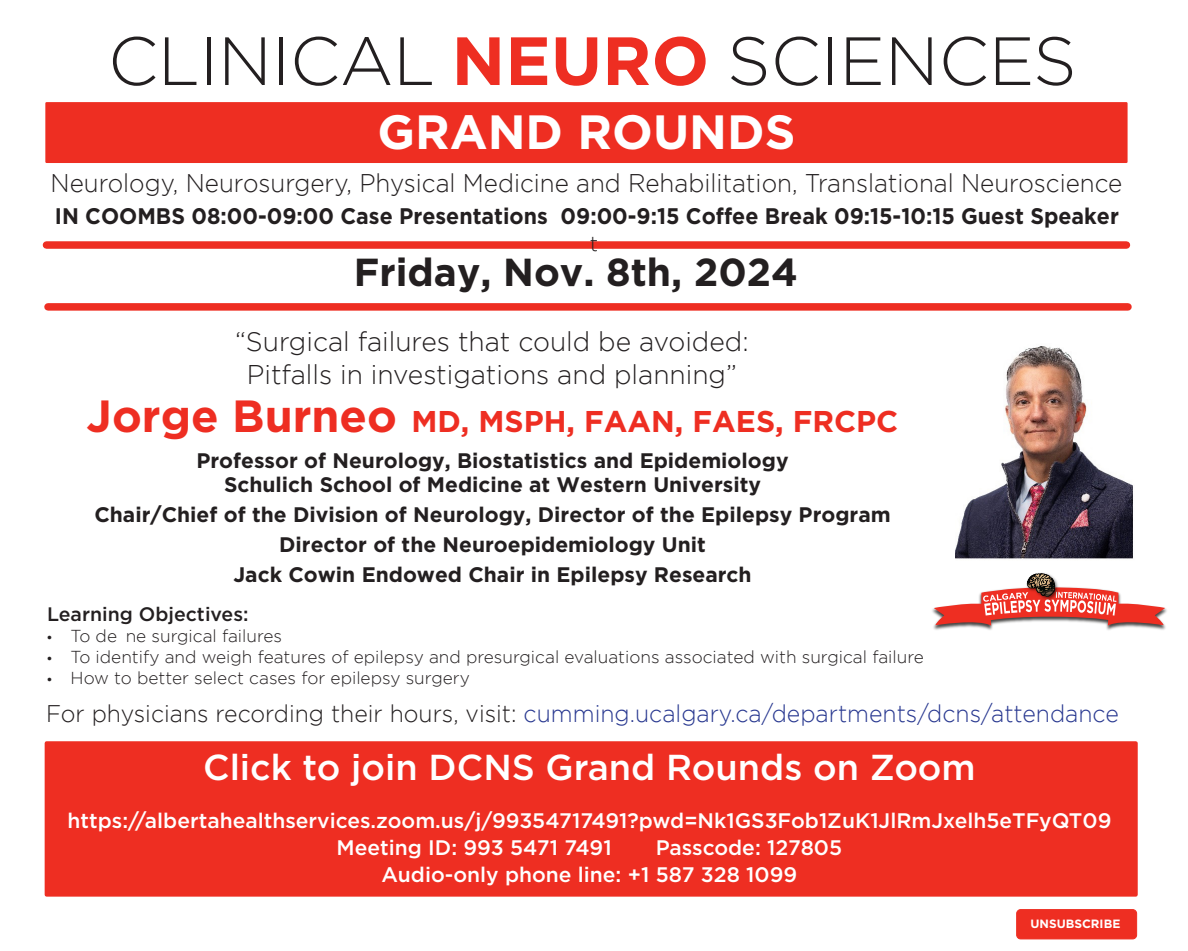
<style>
.page{position:relative;width:1188px;height:951px;background:#fff}
.page>*{position:absolute;margin:0;border:0;box-sizing:border-box;transform-origin:0 0}
.t1{font:700 48px "Gotham";color:#fff}
.t2{font:700 39px "Gotham";color:#231f20}
.t3{font:500 36px "Gotham";color:#fff}
.t4{font:700 30px "Gotham";color:#ee2e22}
.t5{font:300 27px/32.4px "Gotham";color:#231f20;text-align:center}
.t6{font:300 25.5px "Gotham";color:#231f20;scale:.95 1}
.t7{font:300 24px "Gotham";color:#283890;scale:.96 1}
.t8{font:700 22.5px "Gotham";color:#231f20;scale:.95 1}
.t9{font:700 21px/30px "Gotham";color:#231f20;text-align:center}
.t10{font:500 21px/27px "Gotham";color:#fff}
.t11{font:300 21px "Gotham";color:#231f20}
.t12{font:500 19.5px "Gotham";color:#231f20}
.t13{font:300 17.25px "Gotham";color:#231f20}
.t14{font:700 12px "Gotham";color:#fff}
.s1{font-size:45px}
.s2{font-family:"Myriad Pro";font-weight:400}
.s3{color:#231f20}
</style>
<div class="page">
<div style="left:46px;top:241px;width:1080px;height:8px;background:#ee2e22"></div>
<div style="left:48px;top:303px;width:1080px;height:7px;background:#ee2e22"></div>
<div style="left:45px;top:102px;width:1083px;height:61px;background:#ee2e22;border:2px solid #ee2e22"></div>
<div style="left:45px;top:741px;width:1093px;height:155px;background:#ee2e22;border:4px solid #ee2e22"></div>
<svg style="left:113px;top:37px;width:43px;height:49px"></svg>
<svg style="left:165px;top:37px;width:31px;height:48px"></svg>
<hr style="left:207px;top:37px;width:4px;height:48px;background:#231f20">
<svg style="left:225px;top:37px;width:40px;height:48px"></svg>
<hr style="left:279px;top:37px;width:4px;height:48px;background:#231f20">
<svg style="left:295px;top:37px;width:42px;height:49px"></svg>
<svg style="left:343px;top:37px;width:48px;height:48px"></svg>
<svg style="left:400px;top:37px;width:32px;height:48px"></svg>
<svg style="left:731px;top:37px;width:35px;height:49px"></svg>
<svg style="left:776px;top:37px;width:42px;height:49px"></svg>
<hr style="left:828px;top:37px;width:4px;height:48px;background:#231f20">
<svg style="left:846px;top:37px;width:35px;height:48px"></svg>
<svg style="left:892px;top:37px;width:40px;height:48px"></svg>
<svg style="left:944px;top:37px;width:42px;height:49px"></svg>
<svg style="left:996px;top:37px;width:34px;height:48px"></svg>
<svg style="left:1037px;top:37px;width:35px;height:49px"></svg>
<svg style="left:457px;top:37px;width:43px;height:48px"></svg>
<svg style="left:511px;top:37px;width:36px;height:48px"></svg>
<svg style="left:556px;top:37px;width:41px;height:49px"></svg>
<svg style="left:608px;top:37px;width:41px;height:48px"></svg>
<svg style="left:655px;top:37px;width:51px;height:49px"></svg>
<div style="left:1017px;top:909px;width:120px;height:29px;background:#ee2e22;border-radius:4px"></div>
<div style="left:1016px;top:908px;width:121px;height:30px;border:1px solid #ee2e22;border-radius:4px"></div>
<img style="left:955px;top:346px;width:178px;height:213px">
<img style="left:932px;top:608px;width:235px;height:22px">
<svg style="left:934px;top:573px;width:231px;height:52px"></svg>
<h1 class="t1" style="left:377px;top:104px;width:420px">GRAND ROUNDS</h1>
<p class="t6" style="left:51px;top:168px;width:1130px">Neurology, Neurosurgery, Physical Medicine and Rehabilitation, Translational Neuroscience</p>
<p class="t8" style="left:55px;top:203px;width:1122px">IN COOMBS 08:00-09:00 Case Presentations 09:00-9:15 Coffee Break 09:15-10:15 Guest Speaker</p>
<p class="t11" style="left:590px;top:232px;width:10px">t</p>
<h2 class="t2" style="left:354px;top:249px;width:446px">Friday, Nov. 8th, 2024</h2>
<p class="t5" style="left:235px;top:325px;width:515px">“Surgical failures that could be avoided:<br>Pitfalls in investigations and planning”</p>
<h3 class="t4" style="left:87px;top:404px;width:813px"><span class="s1">Jorge Burneo</span> MD, MSPH, FAAN, FAES, FRCPC</h3>
<p class="t9" style="left:196px;top:448px;width:594px;line-height:24px">Professor of Neurology, Biostatistics and Epidemiology<br>Schulich School of Medicine at Western University</p>
<p class="t9" style="left:94px;top:499px;width:798px">Chair/Chief of the Division of Neurology, Director of the Epilepsy Program<br>Director of the Neuroepidemiology Unit<br>Jack Cowin Endowed Chair in Epilepsy Research</p>
<p class="t12" style="left:47px;top:601px;width:203px">Learning Objectives:</p>
<p class="t13" style="left:47px;top:626px;width:237px"><span class="s2">•</span> To de ne surgical failures</p>
<p class="t13" style="left:47px;top:647px;width:878px"><span class="s2">•</span> To identify and weigh features of epilepsy and presurgical evaluations associated with surgical failure</p>
<p class="t13" style="left:47px;top:667px;width:424px"><span class="s2">•</span> How to better select cases for epilepsy surgery</p>
<p class="t7" style="left:46px;top:700px;width:1119px"><span class="s3">For physicians recording their hours, visit:</span> cumming.ucalgary.ca/departments/dcns/attendance</p>
<h3 class="t3" style="left:203px;top:743px;width:774px">Click to join DCNS Grand Rounds on Zoom</h3>
<p class="t10" style="left:337px;top:806px;width:776px;text-indent:-269px">https://albertahealthservices.zoom.us/j/99354717491?pwd=Nk1GS3Fob1ZuK1JlRmJxelh5eTFyQT09<br>Meeting ID: 993 5471 7491</p>
<p class="t10" style="left:382px;top:833px;width:462px;text-indent:274px">Passcode: 127805<br>Audio-only phone line: +1 587 328 1099</p>
<p class="t14" style="left:1030px;top:916px;width:91px">UNSUBSCRIBE</p>
</div>
